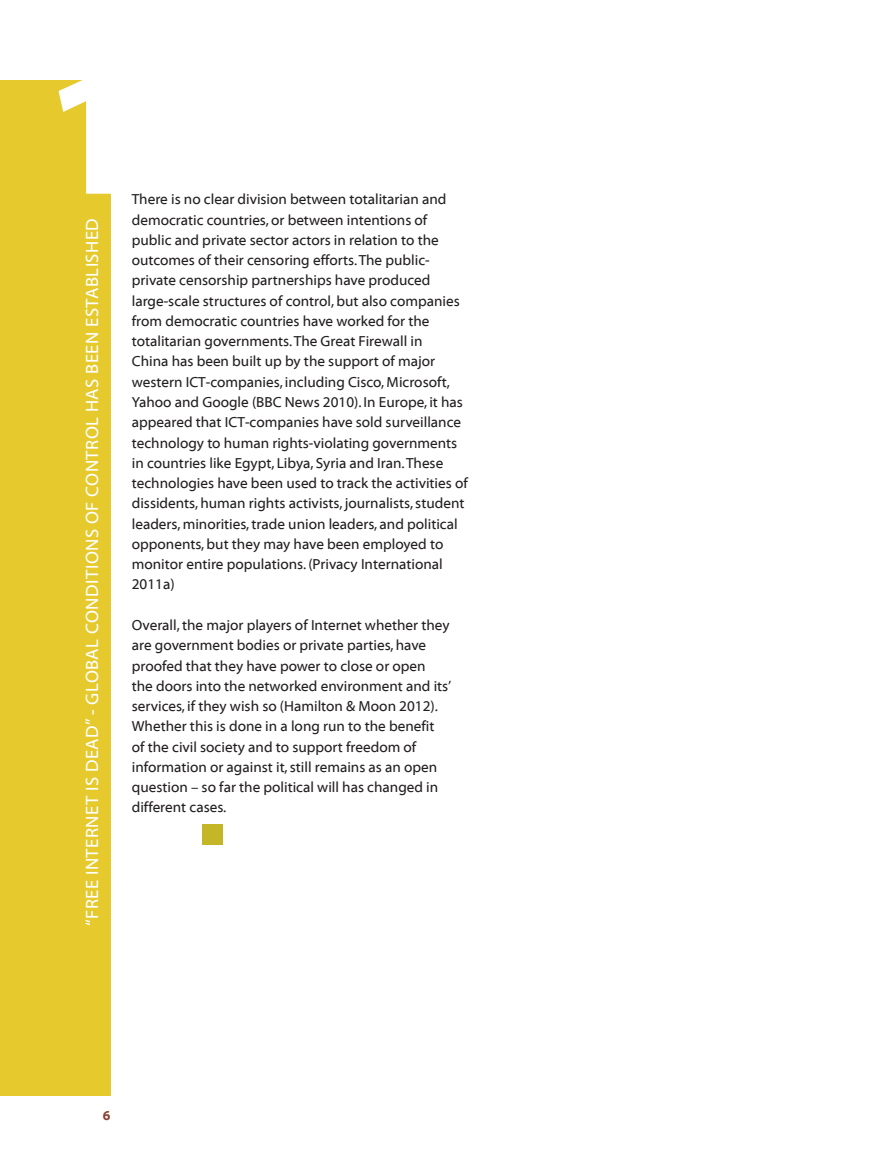
<style>
.page{position:relative;width:893px;height:1149px;background:#fff}
.page>*{position:absolute;margin:0;border:0;box-sizing:border-box;transform-origin:0 0}
.t1{font:180px "Myriad Bd Web";color:#fff}
.t2{font:18px "Myriad Web";color:#fff}
.t3{font:14.7px/20.2px "Myriad Web";color:#231f20}
.t4{font:13.5px "Myriad Bd Web";color:#8d4536}
</style>
<div class="page">
<div style="left:0;top:81px;width:111px;height:1014px;background:#e5c92d"></div>
<div style="left:203px;top:824px;width:20px;height:20px;background:#c5b627"></div>
<h1 class="t1" style="left:43px;top:35px;width:104px">1</h1>
<p class="t2" style="left:82px;top:925px;width:707px;rotate:-90deg">“Freeinternetisdead” - globalconditionsofcontrolhasbeenestablished</p>
<p class="t3" style="left:132px;top:189px;width:338px">There is no clear division between totalitarian and democratic countries, or between intentions of public and private sector actors in relation to the outcomes of their censoring efforts. The public&shy;private censorship partnerships have produced large-scale structures of control, but also companies from democratic countries have worked for the totalitarian governments. The Great Firewall in<br>China has been built up by the support of major western ICT-companies, including Cisco, Microsoft, Yahoo and Google (BBC News 2010). In Europe, it has appeared that ICT-companies have sold surveillance technology to human rights-violating governments in countries like Egypt, Libya, Syria and Iran. These technologies have been used to track the activities of dissidents, human rights activists, journalists, student leaders, minorities, trade union leaders, and political opponents, but they may have been employed to monitor entire populations. (Privacy International 2011a)</p>
<p class="t3" style="left:132px;top:615px;width:321px">Overall, the major players of Internet whether they are government bodies or private parties, have proofed that they have power to close or open<br>the doors into the networked environment and its’ services, if they wish so (Hamilton &amp; Moon 2012).<br>Whether this is done in a long run to the benefit<br>of the civil society and to support freedom of information or against it, still remains as an open question – so far the political will has changed in different cases.</p>
<p class="t4" style="left:103px;top:1107px;width:9px">6</p>
</div>
